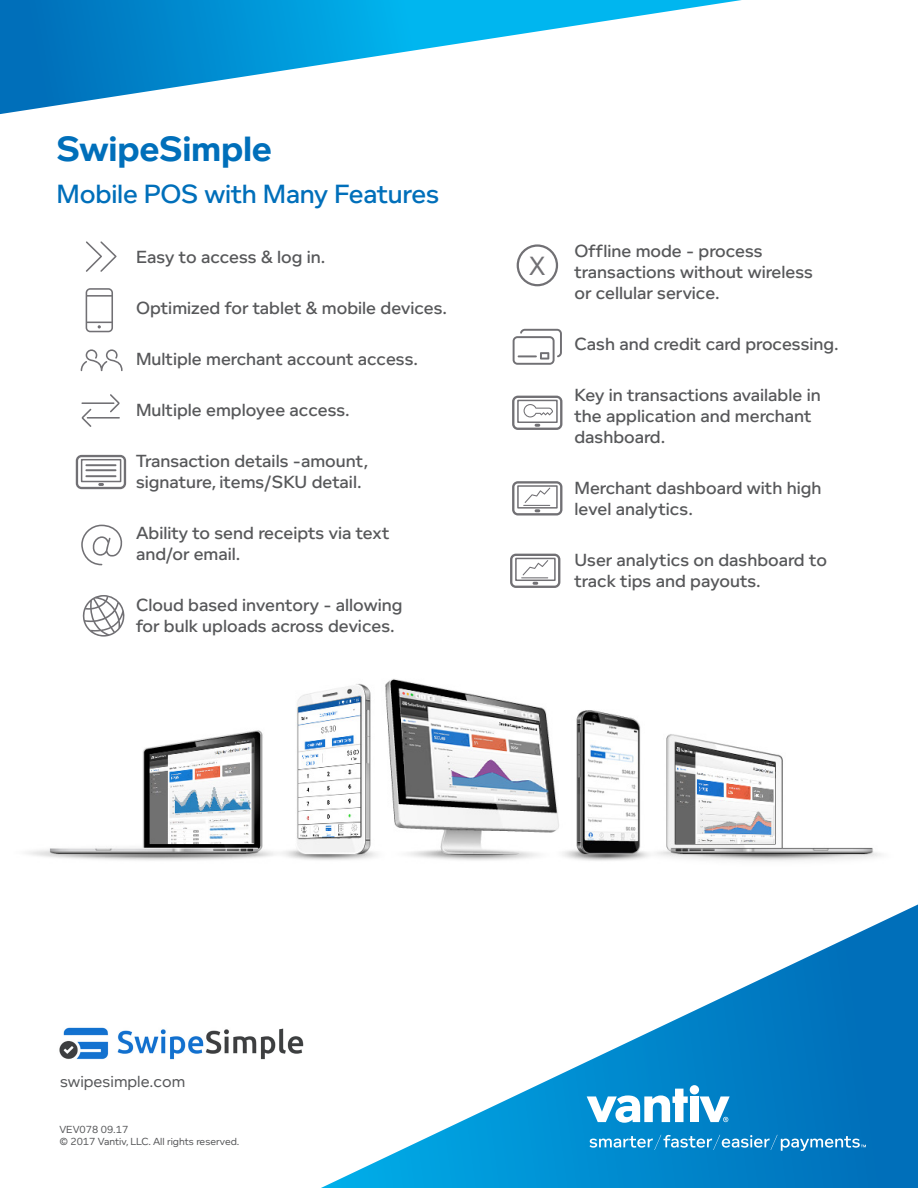
<style>
.page{position:relative;width:918px;height:1188px;background:#fff}
.page>*{position:absolute;margin:0;border:0;box-sizing:border-box;transform-origin:0 0}
.t1{font:700 36px "Foundry Context";letter-spacing:-.01em;color:#006fba}
.t2{font:500 27px "Foundry Context";letter-spacing:-.01em;color:#006fba}
.t3{font:27px "Foundry Context";color:#717074}
.t4{font:500 18px "Foundry Context";color:#57585a}
.t5{font:16.5px "Foundry Context";color:#57585a}
.t6{font:10.5px "Foundry Context";color:#57585a}
</style>
<div class="page">
<img style="left:27px;top:679px;width:854px;height:182px">
<svg style="left:86px;top:241px;width:31px;height:31px"></svg>
<svg style="left:86px;top:288px;width:27px;height:44px"></svg>
<svg style="left:81px;top:349px;width:42px;height:22px"></svg>
<svg style="left:81px;top:394px;width:39px;height:33px"></svg>
<svg style="left:76px;top:455px;width:50px;height:34px"></svg>
<hr style="left:85px;top:469px;width:31px;height:2px;background:#717074">
<hr style="left:85px;top:464px;width:31px;height:2px;background:#717074">
<hr style="left:85px;top:475px;width:31px;height:2px;background:#717074">
<svg style="left:81px;top:525px;width:42px;height:40px"></svg>
<svg style="left:82px;top:595px;width:43px;height:42px"></svg>
<div style="left:517px;top:244px;width:41px;height:42px;border:2px solid #717074;border-radius:50%"></div>
<svg style="left:513px;top:329px;width:49px;height:36px"></svg>
<svg style="left:512px;top:396px;width:50px;height:34px"></svg>
<svg style="left:512px;top:481px;width:50px;height:35px"></svg>
<svg style="left:510px;top:554px;width:50px;height:34px"></svg>
<svg style="left:321px;top:904px;width:597px;height:284px"></svg>
<svg style="left:0;top:0;width:742px;height:114px"></svg>
<img style="left:59px;top:1027px;width:245px;height:33px">
<div style="left:690px;top:1096px;width:9px;height:26px;background:#fff"></div>
<div style="left:690px;top:1085px;width:9px;height:9px;background:#fff;border-radius:50%"></div>
<svg style="left:587px;top:1089px;width:101px;height:34px"></svg>
<svg style="left:699px;top:1096px;width:31px;height:26px"></svg>
<svg style="left:590px;top:1135px;width:276px;height:16px;background:#3a9cd2"></svg>
<p class="t1" style="left:57px;top:128px;width:217px">SwipeSimple</p>
<p class="t2" style="left:57px;top:178px;width:384px">Mobile POS with Many Features</p>
<p class="t4" style="left:136px;top:247px;width:191px">Easy to access &amp; log in.</p>
<p class="t4" style="left:136px;top:298px;width:313px">Optimized for tablet &amp; mobile devices.</p>
<p class="t4" style="left:136px;top:349px;width:284px">Multiple merchant account access.</p>
<p class="t4" style="left:136px;top:400px;width:215px">Multiple employee access.</p>
<p class="t4" style="left:136px;top:451px;width:234px">Transaction details -amount,</p>
<p class="t4" style="left:136px;top:472px;width:227px">signature, items/SKU detail.</p>
<p class="t4" style="left:136px;top:523px;width:255px">Ability to send receipts via text</p>
<p class="t4" style="left:136px;top:544px;width:106px">and/or email.</p>
<p class="t4" style="left:136px;top:595px;width:268px">Cloud based inventory - allowing</p>
<p class="t4" style="left:136px;top:616px;width:260px">for bulk uploads across devices.</p>
<p class="t3" style="left:529px;top:250px;width:18px">X</p>
<p class="t4" style="left:574px;top:241px;width:190px">Offline mode - process</p>
<p class="t4" style="left:574px;top:262px;width:240px">transactions without wireless</p>
<p class="t4" style="left:574px;top:283px;width:147px">or cellular service.</p>
<p class="t4" style="left:574px;top:334px;width:266px">Cash and credit card processing.</p>
<p class="t4" style="left:574px;top:385px;width:248px">Key in transactions available in</p>
<p class="t4" style="left:574px;top:406px;width:239px">the application and merchant</p>
<p class="t4" style="left:574px;top:427px;width:92px">dashboard.</p>
<p class="t4" style="left:574px;top:478px;width:248px">Merchant dashboard with high</p>
<p class="t4" style="left:574px;top:499px;width:120px">level analytics.</p>
<p class="t4" style="left:574px;top:550px;width:254px">User analytics on dashboard to</p>
<p class="t4" style="left:574px;top:571px;width:188px">track tips and payouts.</p>
<p class="t5" style="left:60px;top:1072px;width:127px">swipesimple.com</p>
<p class="t6" style="left:59px;top:1123px;width:70px">VEV078 09.17</p>
<p class="t6" style="left:59px;top:1135px;width:182px">© 2017 Vantiv, LLC. All rights reserved.</p>
</div>
